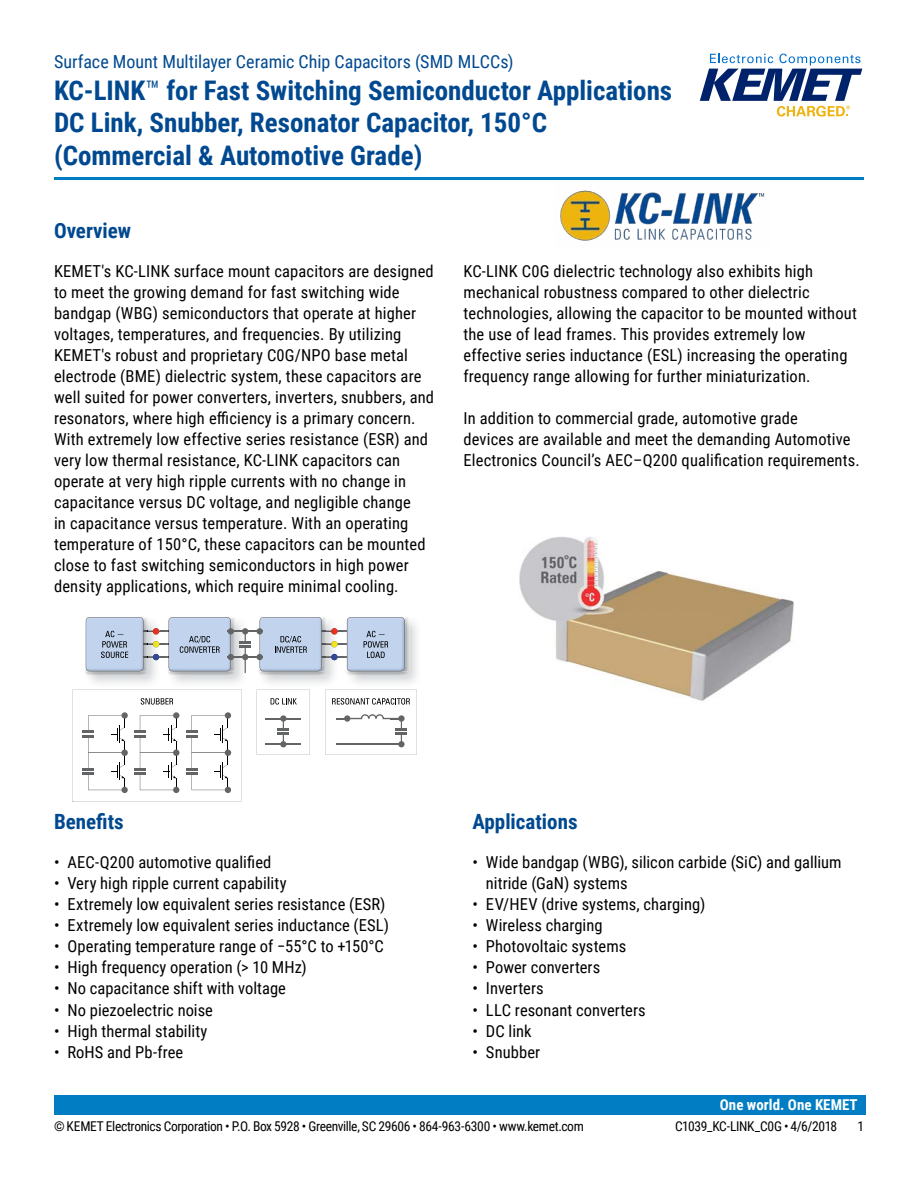
<style>
.page{position:relative;width:918px;height:1188px;background:#fff}
.page>*{position:absolute;margin:0;border:0;box-sizing:border-box;transform-origin:0 0}
.t1{font:700 27px/32.4px "Roboto Condensed";color:#004990}
.t2{font:700 21px "Roboto Condensed";color:#004990}
.t3{font:18px "Roboto Condensed";color:#004990}
.t4{font:16.5px/21px "Roboto Condensed";letter-spacing:.01em;color:#000}
.t5{font:700 15px "Roboto Condensed";color:#fff}
.t6{font:13.5px "Roboto Condensed";letter-spacing:-.025em;color:#000}
.s1{font-weight:400}
</style>
<div class="page">
<svg style="left:700px;top:54px;width:162px;height:63px"></svg>
<hr style="left:54px;top:177px;width:810px;height:3px;background:#007dc3">
<div style="left:54px;top:1095px;width:811px;height:20px;background:#007dc3"></div>
<img style="left:519px;top:537px;width:275px;height:164px">
<img style="left:560px;top:190px;width:205px;height:51px">
<svg style="left:257px;top:690px;width:53px;height:65px"></svg>
<img style="left:172px;top:621px;width:70px;height:62px">
<img style="left:405px;top:617px;width:3px;height:54px">
<hr style="left:228px;top:631px;width:35px;height:1px;background:#636466">
<hr style="left:228px;top:656px;width:35px;height:2px;background:#636466">
<svg style="left:85px;top:617px;width:149px;height:59px;background:#bbc7d9"></svg>
<svg style="left:240px;top:617px;width:165px;height:59px"></svg>
<svg style="left:72px;top:690px;width:170px;height:111px"></svg>
<svg style="left:325px;top:690px;width:92px;height:65px"></svg>
<p class="t3" style="left:54px;top:48px;width:461px">Surface Mount Multilayer Ceramic Chip Capacitors (SMD MLCCs)</p>
<h1 class="t1" style="left:54px;top:73px;width:620px">KC-LINK<span class="s1">™</span> for Fast Switching Semiconductor Applications<br>DC Link, Snubber, Resonator Capacitor, 150°C (Commercial &amp; Automotive Grade)</h1>
<p class="t2" style="left:54px;top:216px;width:79px">Overview</p>
<p class="t4" style="left:54px;top:260px;width:382px">KEMET's KC-LINK surface mount capacitors are designed to meet the growing demand for fast switching wide bandgap (WBG) semiconductors that operate at higher voltages, temperatures, and frequencies. By utilizing KEMET's robust and proprietary C0G/NPO base metal electrode (BME) dielectric system, these capacitors are well suited for power converters, inverters, snubbers, and resonators, where high efficiency is a primary concern.<br>With extremely low effective series resistance (ESR) and very low thermal resistance, KC-LINK capacitors can operate at very high ripple currents with no change in capacitance versus DC voltage, and negligible change<br>in capacitance versus temperature. With an operating temperature of 150°C, these capacitors can be mounted close to fast switching semiconductors in high power density applications, which require minimal cooling.</p>
<p class="t4" style="left:463px;top:260px;width:395px">KC-LINK C0G dielectric technology also exhibits high mechanical robustness compared to other dielectric technologies, allowing the capacitor to be mounted without the use of lead frames. This provides extremely low effective series inductance (ESL) increasing the operating frequency range allowing for further miniaturization.</p>
<p class="t4" style="left:463px;top:407px;width:398px">In addition to commercial grade, automotive grade<br>devices are available and meet the demanding Automotive<br>Electronics Council’s AEC–Q200 qualification requirements.</p>
<p class="t2" style="left:54px;top:807px;width:71px">Benefits</p>
<p class="t4" style="left:54px;top:851px;width:219px">• AEC-Q200 automotive qualified</p>
<p class="t4" style="left:54px;top:872px;width:234px">• Very high ripple current capability</p>
<p class="t4" style="left:54px;top:894px;width:333px">• Extremely low equivalent series resistance (ESR)</p>
<p class="t4" style="left:54px;top:915px;width:336px">• Extremely low equivalent series inductance (ESL)</p>
<p class="t4" style="left:54px;top:936px;width:332px">• Operating temperature range of −55°C to +150°C</p>
<p class="t4" style="left:54px;top:957px;width:254px">• High frequency operation (&gt; 10 MHz)</p>
<p class="t4" style="left:54px;top:978px;width:234px">• No capacitance shift with voltage</p>
<p class="t4" style="left:54px;top:999px;width:160px">• No piezoelectric noise</p>
<p class="t4" style="left:54px;top:1020px;width:155px">• High thermal stability</p>
<p class="t4" style="left:54px;top:1041px;width:131px">• RoHS and Pb-free</p>
<p class="t2" style="left:472px;top:807px;width:107px">Applications</p>
<p class="t4" style="left:486px;top:851px;width:357px;text-indent:-13px">• Wide bandgap (WBG), silicon carbide (SiC) and gallium nitride (GaN) systems</p>
<p class="t4" style="left:472px;top:894px;width:234px">• EV/HEV (drive systems, charging)</p>
<p class="t4" style="left:472px;top:915px;width:132px">• Wireless charging</p>
<p class="t4" style="left:472px;top:936px;width:155px">• Photovoltaic systems</p>
<p class="t4" style="left:472px;top:957px;width:129px">• Power converters</p>
<p class="t4" style="left:472px;top:978px;width:73px">• Inverters</p>
<p class="t4" style="left:472px;top:999px;width:175px">• LLC resonant converters</p>
<p class="t4" style="left:472px;top:1020px;width:61px">• DC link</p>
<p class="t4" style="left:472px;top:1041px;width:69px">• Snubber</p>
<p class="t5" style="left:720px;top:1094px;width:139px">One world. One KEMET</p>
<p class="t6" style="left:54px;top:1116px;width:531px">© KEMET Electronics Corporation • P.O. Box 5928 • Greenville, SC 29606 • 864-963-6300 • www.kemet.com</p>
<p class="t6" style="left:675px;top:1116px;width:164px">C1039_KC-LINK_C0G • 4/6/2018</p>
<p class="t6" style="left:857px;top:1116px;width:8px">1</p>
</div>
